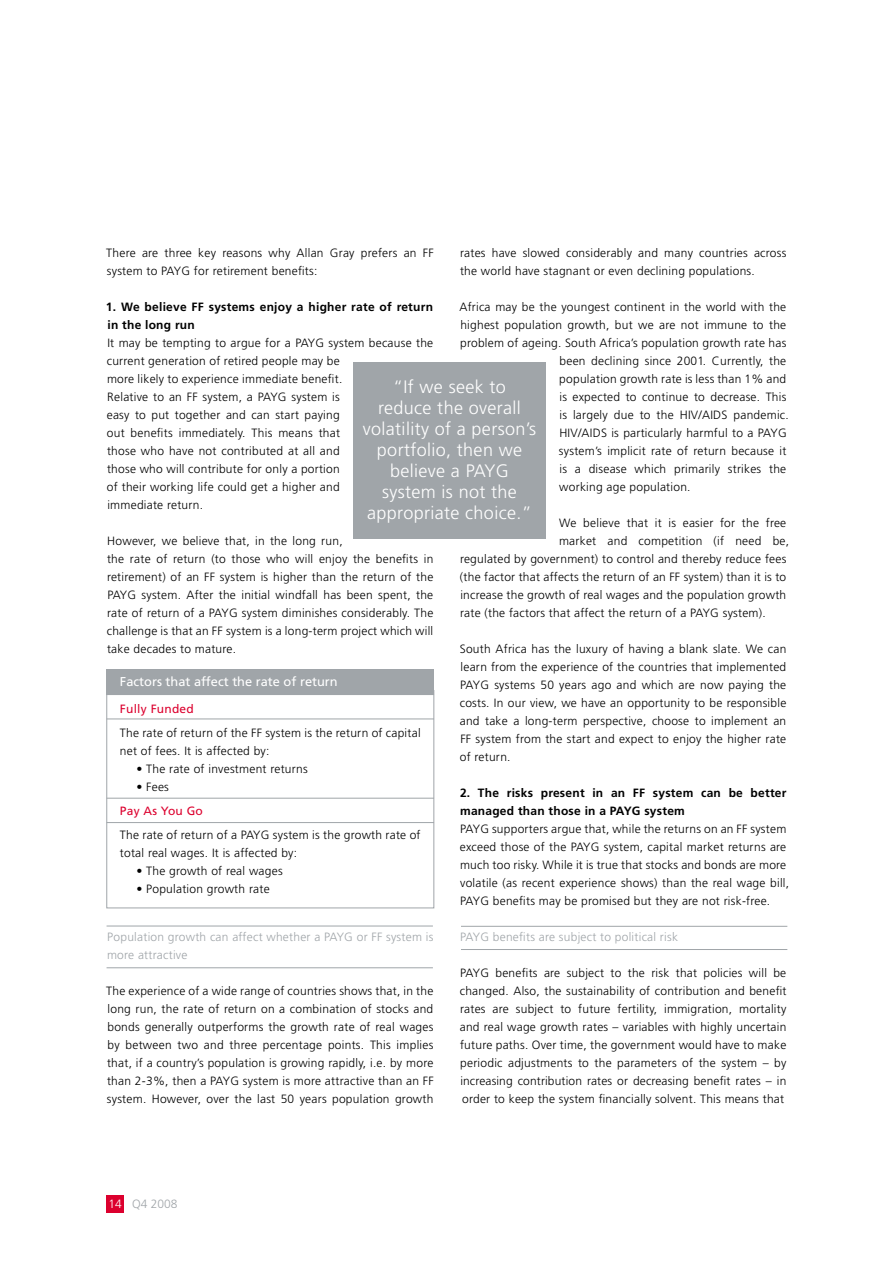
<style>
.page{position:relative;width:893px;height:1263px;background:#fff}
.page>*{position:absolute;margin:0;border:0;box-sizing:border-box;transform-origin:0 0}
.t1{font:300 18px/21px "Frutiger";letter-spacing:.02em;color:#fff;text-align:center}
.t2{font:12.75px "Frutiger";color:#fff}
.t3{font:300 12px/18px "Frutiger";letter-spacing:.02em;color:#000}
.t4{font:700 12px/18px "Frutiger";letter-spacing:.02em;color:#000}
.t5{font:300 12px/18px "Frutiger";letter-spacing:.02em;color:#a0a5a9}
.t6{font:12px "Frutiger";color:#dc002e}
.s1{color:#fff}
</style>
<div class="page">
<div style="left:107px;top:1195px;width:17px;height:17px;background:#dc002e"></div>
<hr style="left:461px;top:949px;width:326px;height:1px;background:#a0a5a9">
<hr style="left:461px;top:926px;width:326px;height:1px;background:#a0a5a9">
<hr style="left:107px;top:967px;width:326px;height:1px;background:#a0a5a9">
<hr style="left:107px;top:926px;width:326px;height:1px;background:#a0a5a9">
<div style="left:353px;top:363px;width:193px;height:176px;background:#a0a5a9"></div>
<div style="left:106px;top:669px;width:328px;height:26px;background:#a0a5a9"></div>
<div style="left:106px;top:690px;width:328px;height:218px;border:1px solid #a0a5a9"></div>
<hr style="left:107px;top:822px;width:327px;height:1px;background:#a0a5a9">
<hr style="left:107px;top:798px;width:327px;height:1px;background:#a0a5a9">
<hr style="left:107px;top:718px;width:327px;height:1px;background:#a0a5a9">
<hr style="left:107px;top:694px;width:327px;height:1px;background:#a0a5a9">
<p class="t3" style="left:106px;top:244px;width:329px">There are three key reasons why Allan Gray prefers an FF system to PAYG for retirement benefits:</p>
<p class="t4" style="left:106px;top:298px;width:329px">1. We believe FF systems enjoy a higher rate of return in the long run</p>
<p class="t3" style="left:107px;top:334px;width:328px">It may be tempting to argue for a PAYG system because the current generation of retired people may be<br>more likely to experience immediate benefit.<br>Relative to an FF system, a PAYG system is<br>easy to put together and can start paying<br>out benefits immediately. This means that<br>those who have not contributed at all and<br>those who will contribute for only a portion<br>of their working life could get a higher and<br>immediate return.</p>
<p class="t3" style="left:107px;top:532px;width:328px">However, we believe that, in the long run,<br>the rate of return (to those who will enjoy the benefits in retirement) of an FF system is higher than the return of the PAYG system. After the initial windfall has been spent, the rate of return of a PAYG system diminishes considerably. The challenge is that an FF system is a long-term project which will take decades to mature.</p>
<p class="t3" style="left:460px;top:244px;width:328px">rates have slowed considerably and many countries across the world have stagnant or even declining populations.</p>
<p class="t3" style="left:459px;top:298px;width:328px">Africa may be the youngest continent in the world with the</p>
<p class="t3" style="left:460px;top:316px;width:327px">highest population growth, but we are not immune to the</p>
<p class="t3" style="left:460px;top:334px;width:328px">problem of ageing. South Africa’s population growth rate has</p>
<p class="t3" style="left:559px;top:352px;width:228px">been declining since 2001. Currently, the</p>
<p class="t3" style="left:559px;top:370px;width:228px">population growth rate is less than 1% and</p>
<p class="t3" style="left:559px;top:388px;width:228px">is expected to continue to decrease. This</p>
<p class="t3" style="left:559px;top:406px;width:231px">is largely due to the HIV/AIDS pandemic.</p>
<p class="t3" style="left:559px;top:424px;width:229px">HIV/AIDS is particularly harmful to a PAYG</p>
<p class="t3" style="left:559px;top:442px;width:229px">system’s implicit rate of return because it</p>
<p class="t3" style="left:559px;top:460px;width:228px">is a disease which primarily strikes the</p>
<p class="t3" style="left:559px;top:478px;width:133px">working age population.</p>
<p class="t3" style="left:559px;top:514px;width:229px">We believe that it is easier for the free</p>
<p class="t3" style="left:559px;top:532px;width:232px">market and competition (if need be,</p>
<p class="t3" style="left:460px;top:550px;width:328px">regulated by government) to control and thereby reduce fees</p>
<p class="t3" style="left:460px;top:568px;width:328px">(the factor that affects the return of an FF system) than it is to</p>
<p class="t3" style="left:460px;top:586px;width:327px">increase the growth of real wages and the population growth</p>
<p class="t3" style="left:460px;top:604px;width:307px">rate (the factors that affect the return of a PAYG system).</p>
<p class="t3" style="left:460px;top:640px;width:328px;text-align:justify">South Africa has the luxury of having a blank slate. We can learn from the experience of the countries that implemented PAYG systems 50 years ago and which are now paying the costs. In our view, we have an opportunity to be responsible and take a long-term perspective, choose to implement an FF system from the start and expect to enjoy the higher rate of return.</p>
<p class="t4" style="left:460px;top:784px;width:328px">2. The risks present in an FF system can be better managed than those in a PAYG system</p>
<p class="t3" style="left:460px;top:820px;width:331px">PAYG supporters argue that, while the returns on an FF system exceed those of the PAYG system, capital market returns are much too risky. While it is true that stocks and bonds are more volatile (as recent experience shows) than the real wage bill, PAYG benefits may be promised but they are not risk-free.</p>
<p class="t5" style="left:460px;top:928px;width:219px">PAYG benefits are subject to political risk</p>
<p class="t3" style="left:460px;top:964px;width:328px;text-align:justify">PAYG benefits are subject to the risk that policies will be changed. Also, the sustainability of contribution and benefit rates are subject to future fertility, immigration, mortality and real wage growth rates – variables with highly uncertain future paths. Over time, the government would have to make periodic adjustments to the parameters of the system – by increasing contribution rates or decreasing benefit rates – in order to keep the system financially solvent. This means that</p>
<h1 class="t1" style="left:363px;top:377px;width:175px">“If we seek to<br>reduce the overall volatility of a person’s portfolio, then we believe a PAYG system is not the appropriate choice.”</h1>
<p class="t2" style="left:120px;top:674px;width:219px">Factors that affect the rate of return</p>
<p class="t6" style="left:120px;top:702px;width:75px">Fully Funded</p>
<p class="t3" style="left:120px;top:724px;width:302px">The rate of return of the FF system is the return of capital net of fees. It is affected by:</p>
<p class="t3" style="left:136px;top:760px;width:173px">• The rate of investment returns</p>
<p class="t3" style="left:136px;top:778px;width:34px">• Fees</p>
<p class="t6" style="left:120px;top:804px;width:85px">Pay As You Go</p>
<p class="t3" style="left:120px;top:826px;width:302px">The rate of return of a PAYG system is the growth rate of total real wages. It is affected by:</p>
<p class="t3" style="left:136px;top:862px;width:148px">• The growth of real wages</p>
<p class="t3" style="left:136px;top:880px;width:135px">• Population growth rate</p>
<p class="t5" style="left:107px;top:928px;width:328px">Population growth can affect whether a PAYG or FF system is more attractive</p>
<p class="t3" style="left:106px;top:982px;width:329px;text-align:justify">The experience of a wide range of countries shows that, in the long run, the rate of return on a combination of stocks and bonds generally outperforms the growth rate of real wages by between two and three percentage points. This implies that, if a country’s population is growing rapidly, i.e. by more than 2-3%, then a PAYG system is more attractive than an FF system. However, over the last 50 years population growth</p>
<p class="t5" style="left:108px;top:1195px;width:71px"><span class="s1">14</span> Q4 2008</p>
</div>
